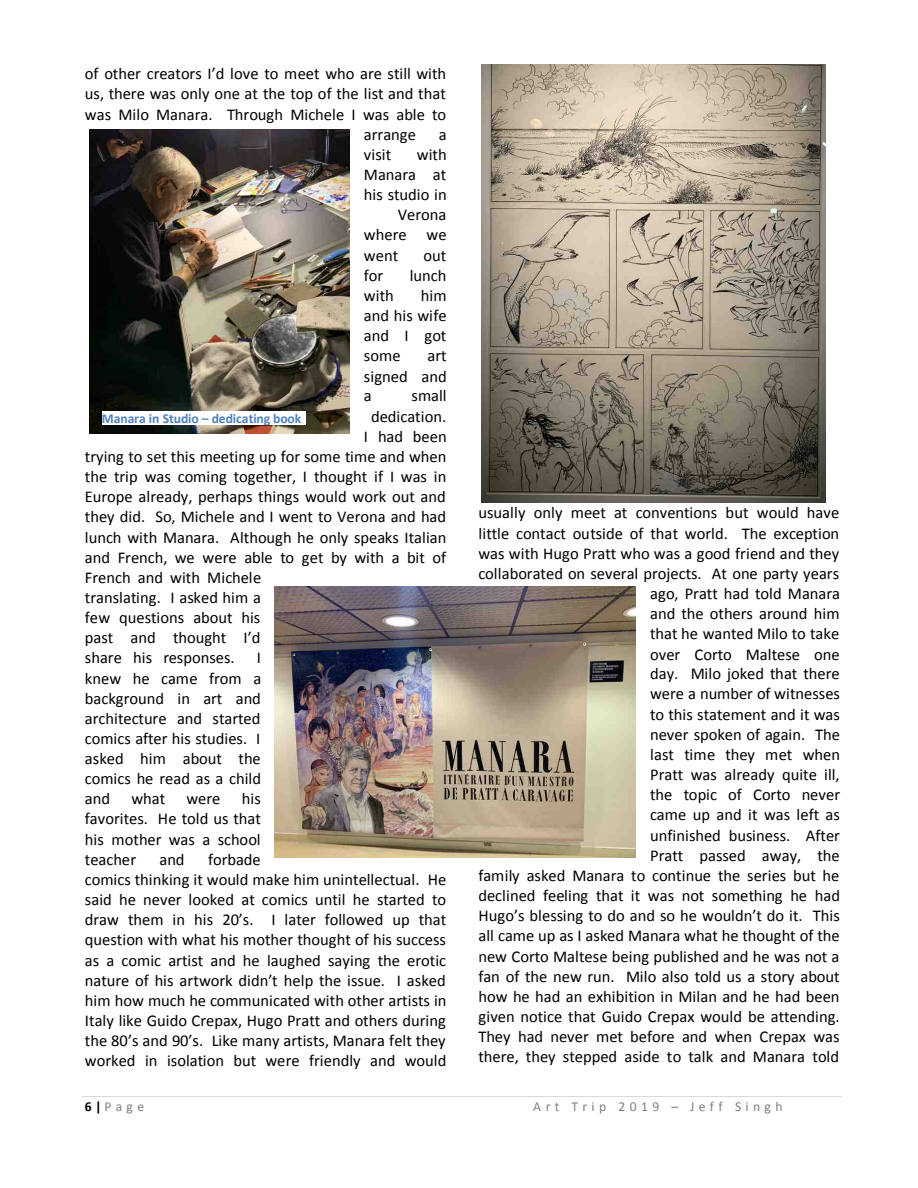
<style>
.page{position:relative;width:918px;height:1188px;background:#fff}
.page>*{position:absolute;margin:0;border:0;box-sizing:border-box;transform-origin:0 0}
.t1{font:16.5px/20.1px "Calibri";color:#000;text-align:justify}
.t2{font:700 13.65px "Calibri";letter-spacing:-.005em;color:#4f81bd}
.t3{font:13.65px "Calibri";letter-spacing:.32em;color:#808080}
.s1{font-weight:700;color:#000}
</style>
<div class="page">
<hr style="left:83px;top:1096px;width:759px;height:1px;background:#d9d9d9">
<img style="left:90px;top:130px;width:260px;height:303px">
<img style="left:275px;top:586px;width:361px;height:272px">
<img style="left:482px;top:64px;width:344px;height:439px">
<div style="left:102px;top:411px;width:203px;height:13px;background:#fff"></div>
<p class="t1" style="left:85px;top:65px;width:363px">of other creators I’d love to meet who are still with</p>
<p class="t1" style="left:85px;top:85px;width:362px">us, there was only one at the top of the list and that</p>
<p class="t1" style="left:85px;top:105px;width:363px">was Milo Manara. Through Michele I was able to</p>
<p class="t1" style="left:364px;top:126px;width:54px">arrange</p>
<p class="t1" style="left:439px;top:126px;width:9px">a</p>
<p class="t1" style="left:364px;top:146px;width:29px">visit</p>
<p class="t1" style="left:417px;top:146px;width:31px">with</p>
<p class="t1" style="left:364px;top:166px;width:84px">Manara at</p>
<p class="t1" style="left:364px;top:186px;width:84px">his studio in</p>
<p class="t1" style="left:398px;top:206px;width:50px">Verona</p>
<p class="t1" style="left:364px;top:226px;width:84px">where we</p>
<p class="t1" style="left:364px;top:246px;width:36px">went</p>
<p class="t1" style="left:424px;top:246px;width:24px">out</p>
<p class="t1" style="left:364px;top:267px;width:21px">for</p>
<p class="t1" style="left:410px;top:267px;width:38px">lunch</p>
<p class="t1" style="left:364px;top:287px;width:31px">with</p>
<p class="t1" style="left:364px;top:287px;width:84px;text-indent:57px">him and his wife and I got some</p>
<p class="t1" style="left:364px;top:347px;width:84px;text-indent:64px">art signed and a</p>
<p class="t1" style="left:412px;top:387px;width:37px">small</p>
<p class="t1" style="left:371px;top:407px;width:77px">dedication.</p>
<p class="t1" style="left:364px;top:428px;width:84px">I had been</p>
<p class="t1" style="left:85px;top:448px;width:363px">trying to set this meeting up for some time and when</p>
<p class="t1" style="left:85px;top:468px;width:363px">the trip was coming together, I thought if I was in</p>
<p class="t1" style="left:85px;top:488px;width:362px">Europe already, perhaps things would work out and</p>
<p class="t1" style="left:85px;top:508px;width:363px">they did. So, Michele and I went to Verona and had</p>
<p class="t1" style="left:85px;top:528px;width:363px">lunch with Manara. Although he only speaks Italian</p>
<p class="t1" style="left:85px;top:549px;width:363px">and French, we were able to get by with a bit of</p>
<p class="t1" style="left:85px;top:569px;width:178px">French and with Michele</p>
<p class="t1" style="left:85px;top:589px;width:178px">translating. I asked him a</p>
<p class="t1" style="left:85px;top:609px;width:177px">few questions about his</p>
<p class="t1" style="left:85px;top:629px;width:177px">past and thought I’d</p>
<p class="t1" style="left:85px;top:649px;width:151px">share his responses.</p>
<p class="t2" style="left:102px;top:413px;width:201px">Manara in Studio – dedicating book</p>
<p class="t1" style="left:85px;top:649px;width:178px;text-indent:172px">I knew he came from a background in art and architecture and started comics after his studies. I asked him about the comics he read as a child and</p>
<p class="t1" style="left:85px;top:790px;width:178px;text-indent:157px">his favorites. He told us that his mother was a school teacher</p>
<p class="t1" style="left:131px;top:790px;width:35px">what</p>
<p class="t1" style="left:186px;top:790px;width:36px">were</p>
<p class="t1" style="left:85px;top:851px;width:363px;text-align:left;text-indent:123px">forbade<br>comics thinking it would make him unintellectual. He said he never looked at comics until he started to draw them in his 20’s. I later followed up that question with what his mother thought of his success as a comic artist and he laughed saying the erotic nature of his artwork didn’t help the issue. I asked him how much he communicated with other artists in Italy like Guido Crepax, Hugo Pratt and others during the 80’s and 90’s. Like many artists, Manara felt they worked in isolation but were friendly and would</p>
<p class="t1" style="left:159px;top:851px;width:27px">and</p>
<p class="t1" style="left:478px;top:504px;width:363px;text-align:right">usually only meet at conventions but would have little contact outside of that world. The exception was with Hugo Pratt who was a good friend and they collaborated on several projects. At one party years ago, Pratt had told Manara<br>and the others around him<br>that he wanted Milo to take<br>over Corto Maltese one<br>day. Milo joked that there<br>were a number of witnesses<br>to this statement and it was<br>never spoken of again. The<br>last time they met when<br>Pratt was already quite ill,<br>the topic of Corto never<br>came up and it was left as<br>unfinished business. After<br>Pratt passed away, the<br>family asked Manara to continue the series but he declined feeling that it was not something he had Hugo’s blessing to do and so he wouldn’t do it. This all came up as I asked Manara what he thought of the new Corto Maltese being published and he was not a fan of the new run. Milo also told us a story about how he had an exhibition in Milan and he had been given notice that Guido Crepax would be attending.<br>They had never met before and when Crepax was there, they stepped aside to talk and Manara told</p>
<p class="t3" style="left:85px;top:1101px;width:61px"><span class="s1">6 |</span> Page</p>
<p class="t3" style="left:533px;top:1101px;width:251px">Art Trip 2019 – Jeff Singh</p>
</div>
